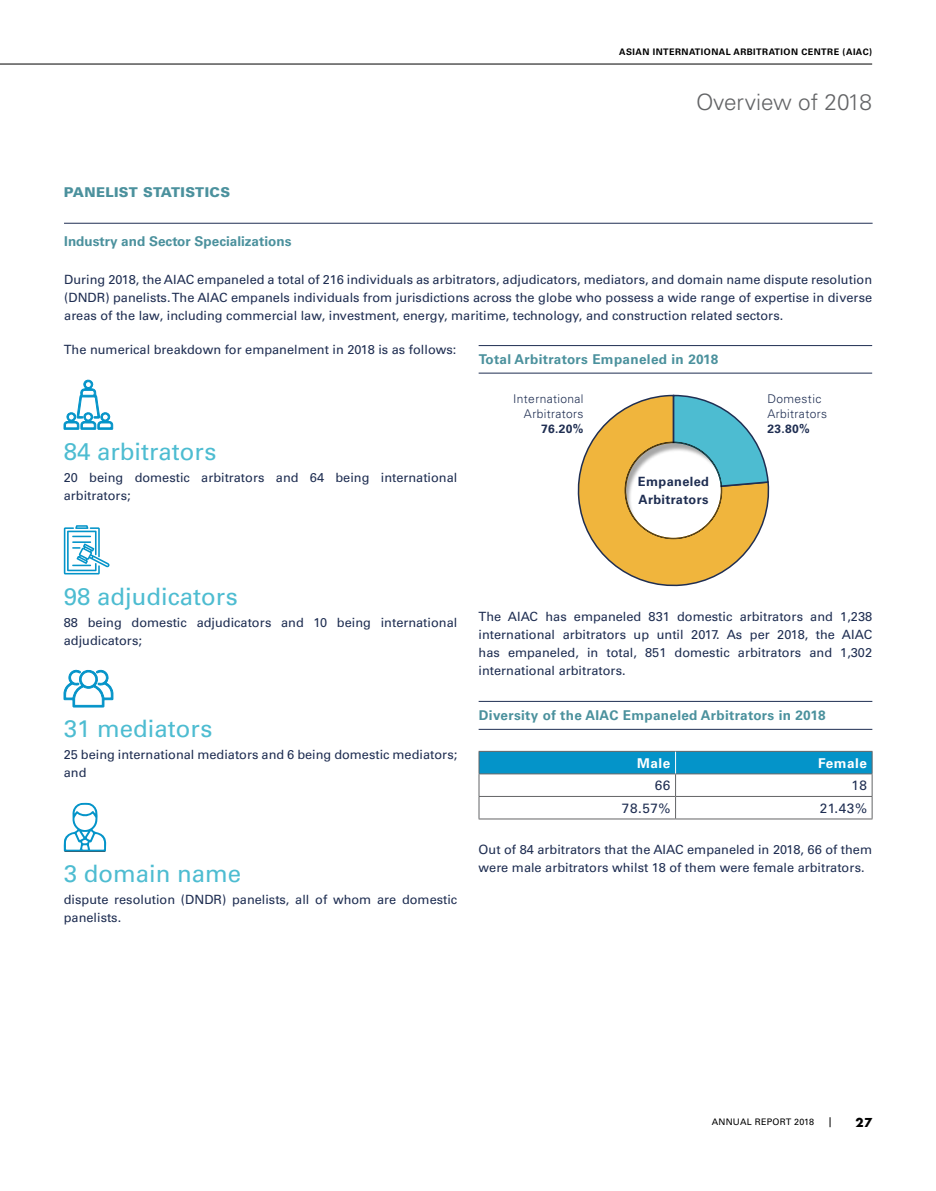
<style>
.page{position:relative;width:936px;height:1191px;background:#fff}
.page>*{position:absolute;margin:0;border:0;box-sizing:border-box;transform-origin:0 0}
.t1{font:24px "Univers LT Std";color:#4dbcd1}
.t2{font:300 22.5px "Univers LT Std";color:#636466}
.t3{font:700 13.5px "Univers LT Std";letter-spacing:.025em;color:#4b919d}
.t4{font:700 13.5px "Univers LT Std";color:#4b919d}
.t5{font:900 13.5px "Univers LT Std";letter-spacing:.03em;color:#4b919d}
.t6{font:13.5px "Univers LT Std";letter-spacing:.04em;color:#1f2e52}
.t7{font:700 13.5px "Univers LT Std";letter-spacing:.04em;color:#fff}
.t8{font:12.75px/18px "Univers LT Std";color:#1f2e52}
.t9{font:700 12.75px/18px "Univers LT Std";letter-spacing:.03em;color:#1f2e52}
.t10{font:300 12px/15px "Univers LT Std";letter-spacing:.03em;color:#1f2e52;text-align:right}
.t11{font:700 12px "Univers LT Std";letter-spacing:.03em;color:#1f2e52}
.t12{font:700 12px "Futura";color:#000}
.t13{font:700 9px "Univers LT Std";letter-spacing:.05em;color:#000}
.t14{font:9px "Univers LT Std";letter-spacing:.025em;color:#000}
</style>
<div class="page">
<hr style="left:0;top:64px;width:872px;height:1px;background:#000">
<hr style="left:64px;top:223px;width:808px;height:1px;background:#1f2e52">
<hr style="left:478px;top:345px;width:394px;height:1px;background:#1f2e52">
<hr style="left:478px;top:373px;width:394px;height:1px;background:#1f2e52">
<hr style="left:478px;top:701px;width:394px;height:1px;background:#1f2e52">
<hr style="left:478px;top:729px;width:394px;height:1px;background:#1f2e52">
<svg style="left:577px;top:394px;width:193px;height:193px"></svg>
<div style="left:624px;top:439px;width:100px;height:101px;background:#000;opacity:.35"></div>
<hr style="left:478px;top:818px;width:197px;height:1px;background:#636466">
<hr style="left:675px;top:818px;width:197px;height:1px;background:#636466">
<svg style="left:478px;top:751px;width:394px;height:67px"></svg>
<svg style="left:64px;top:379px;width:49px;height:51px"></svg>
<svg style="left:64px;top:525px;width:46px;height:49px"></svg>
<svg style="left:64px;top:669px;width:49px;height:38px"></svg>
<svg style="left:64px;top:802px;width:42px;height:49px"></svg>
<p class="t13" style="left:619px;top:46px;width:254px">ASIAN INTERNATIONAL ARBITRATION CENTRE (AIAC)</p>
<h2 class="t2" style="left:696px;top:88px;width:177px">Overview of 2018</h2>
<p class="t5" style="left:64px;top:184px;width:168px">PANELIST STATISTICS</p>
<p class="t4" style="left:64px;top:233px;width:229px">Industry and Sector Specializations</p>
<p class="t8" style="left:64px;top:270px;width:809px;text-align:justify">During 2018, the AIAC empaneled a total of 216 individuals as arbitrators, adjudicators, mediators, and domain name dispute resolution (DNDR) panelists. The AIAC empanels individuals from jurisdictions across the globe who possess a wide range of expertise in diverse areas of the law, including commercial law, investment, energy, maritime, technology, and construction related sectors.</p>
<p class="t8" style="left:64px;top:341px;width:394px">The numerical breakdown for empanelment in 2018 is as follows:</p>
<h1 class="t1" style="left:64px;top:437px;width:154px">84 arbitrators</h1>
<p class="t8" style="left:64px;top:468px;width:395px">20 being domestic arbitrators and 64 being international arbitrators;</p>
<p class="t3" style="left:479px;top:351px;width:241px">Total Arbitrators Empaneled in 2018</p>
<p class="t10" style="left:513px;top:392px;width:72px">International<br>Arbitrators</p>
<p class="t11" style="left:541px;top:422px;width:44px">76.20%</p>
<p class="t9" style="left:638px;top:473px;width:73px">Empaneled<br>Arbitrators</p>
<p class="t10" style="left:767px;top:392px;width:61px;text-align:left">Domestic<br>Arbitrators</p>
<p class="t11" style="left:767px;top:422px;width:44px">23.80%</p>
<h1 class="t1" style="left:64px;top:582px;width:175px">98 adjudicators</h1>
<p class="t8" style="left:64px;top:613px;width:395px">88 being domestic adjudicators and 10 being international adjudicators;</p>
<h1 class="t1" style="left:64px;top:714px;width:150px">31 mediators</h1>
<p class="t8" style="left:64px;top:746px;width:395px">25 being international mediators and 6 being domestic mediators; and</p>
<h1 class="t1" style="left:64px;top:859px;width:179px">3 domain name</h1>
<p class="t8" style="left:64px;top:890px;width:395px">dispute resolution (DNDR) panelists, all of whom are domestic panelists.</p>
<p class="t8" style="left:478px;top:607px;width:395px;text-align:justify">The AIAC has empaneled 831 domestic arbitrators and 1,238 international arbitrators up until 2017. As per 2018, the AIAC has empaneled, in total, 851 domestic arbitrators and 1,302 international arbitrators.</p>
<p class="t3" style="left:479px;top:707px;width:348px">Diversity of the AIAC Empaneled Arbitrators in 2018</p>
<p class="t7" style="left:637px;top:755px;width:35px">Male</p>
<p class="t7" style="left:818px;top:755px;width:50px">Female</p>
<p class="t6" style="left:655px;top:777px;width:17px">66</p>
<p class="t6" style="left:851px;top:777px;width:17px">18</p>
<p class="t6" style="left:622px;top:800px;width:50px">78.57%</p>
<p class="t6" style="left:819px;top:800px;width:49px">21.43%</p>
<p class="t8" style="left:478px;top:840px;width:395px">Out of 84 arbitrators that the AIAC empaneled in 2018, 66 of them were male arbitrators whilst 18 of them were female arbitrators.</p>
<p class="t14" style="left:711px;top:1117px;width:104px">ANNUAL REPORT 2018</p>
<p class="t12" style="left:855px;top:1114px;width:18px">27</p>
</div>
